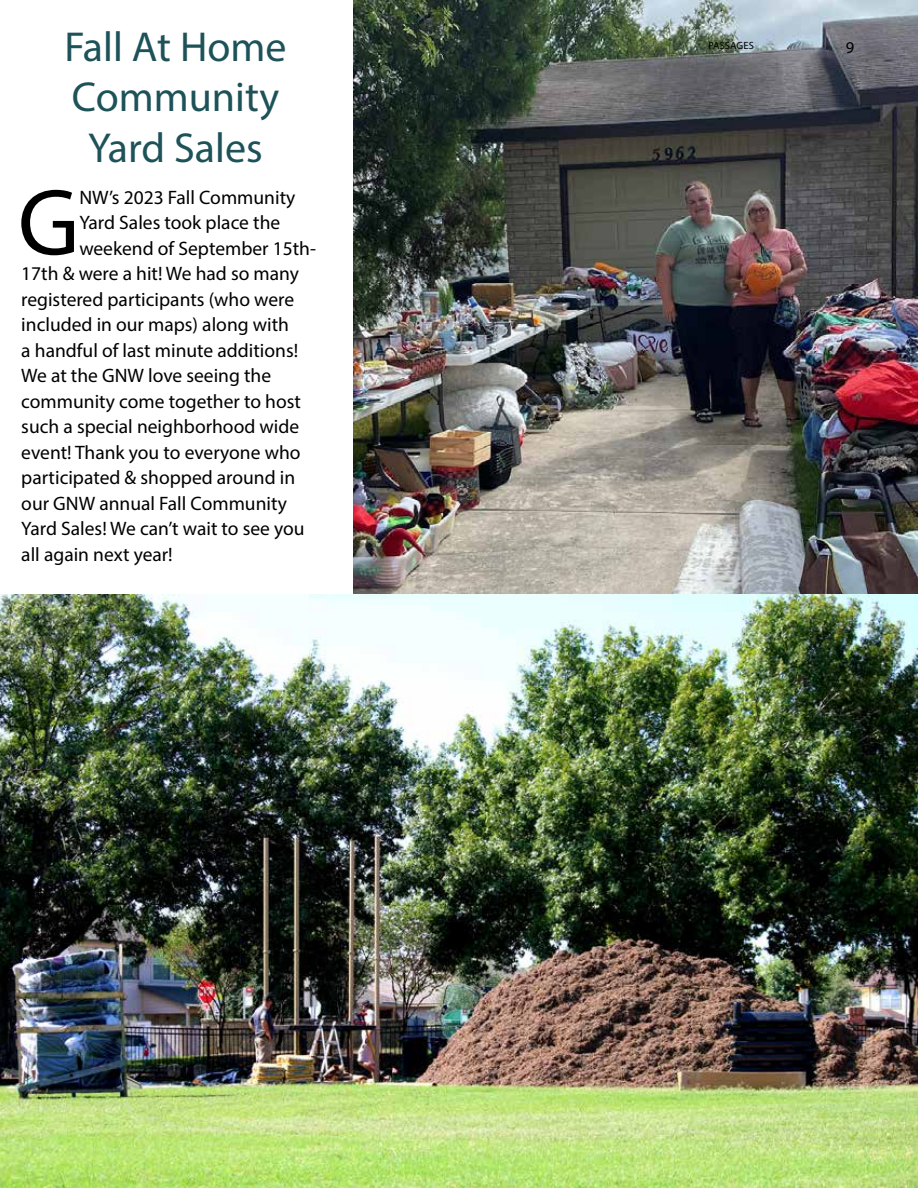
<style>
.page{position:relative;width:918px;height:1188px;background:#fff}
.page>*{position:absolute;margin:0;border:0;box-sizing:border-box;transform-origin:0 0}
.t1{font:95.1px "Myriad Pro";color:#000}
.t2{font:42px/50.4px "Myriad Pro";color:#1c5258;text-align:center}
.t3{font:19.5px "Myriad Pro";color:#000}
.t4{font:16.5px "Myriad Pro";color:#000}
.t5{font:10.5px "Myriad Pro";color:#000}
</style>
<div class="page">
<img style="left:353px;top:1px;width:565px;height:592px">
<img style="left:0;top:594px;width:918px;height:594px">
<h2 class="t2" style="left:64px;top:21px;width:224px">Fall At Home<br>Community<br>Yard Sales</h2>
<p class="t4" style="left:846px;top:37px;width:10px">9</p>
<p class="t5" style="left:708px;top:39px;width:47px">PASSAGES</p>
<h1 class="t1" style="left:18px;top:164px;width:63px">G</h1>
<p class="t3" style="left:79px;top:185px;width:218px">NW’s 2023 Fall Community</p>
<p class="t3" style="left:79px;top:211px;width:202px">Yard Sales took place the</p>
<p class="t3" style="left:79px;top:236px;width:238px">weekend of September 15th-</p>
<p class="t3" style="left:21px;top:262px;width:279px">17th &amp; were a hit! We had so many</p>
<p class="t3" style="left:21px;top:287px;width:274px">registered participants (who were</p>
<p class="t3" style="left:21px;top:313px;width:269px">included in our maps) along with</p>
<p class="t3" style="left:21px;top:338px;width:278px">a handful of last minute additions!</p>
<p class="t3" style="left:21px;top:364px;width:251px">We at the GNW love seeing the</p>
<p class="t3" style="left:21px;top:389px;width:281px">community come together to host</p>
<p class="t3" style="left:21px;top:415px;width:279px">such a special neighborhood wide</p>
<p class="t3" style="left:21px;top:440px;width:281px">event! Thank you to everyone who</p>
<p class="t3" style="left:21px;top:466px;width:275px">participated &amp; shopped around in</p>
<p class="t3" style="left:21px;top:491px;width:267px">our GNW annual Fall Community</p>
<p class="t3" style="left:21px;top:517px;width:285px">Yard Sales! We can’t wait to see you</p>
<p class="t3" style="left:21px;top:542px;width:153px">all again next year!</p>
</div>
